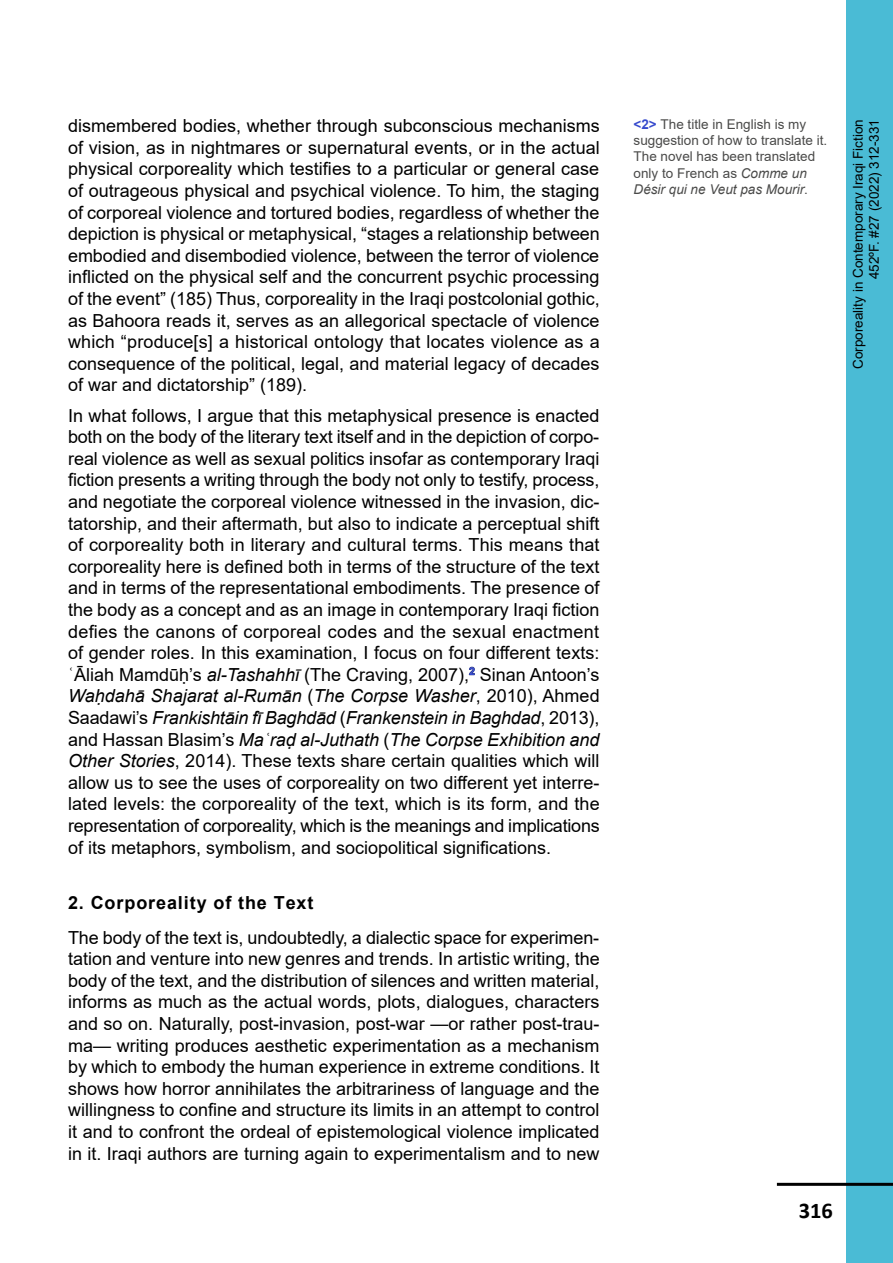
<style>
.page{position:relative;width:893px;height:1263px;background:#fff}
.page>*{position:absolute;margin:0;border:0;box-sizing:border-box;transform-origin:0 0}
.t1{font:700 22.5px "Calibri";color:#000}
.t2{font:18px/21.6px "Arial";color:#000;text-align:justify}
.t3{font:700 18px "Arial";letter-spacing:.05em;color:#000}
.t4{font:13.5px/16.2px "Arial";color:#4a4a49}
.t5{font:13.5px/16.2px "Arial";color:#000;text-align:right}
.s1{font-style:italic}
.s2{font-weight:700;color:#374bcd}
</style>
<div class="page">
<div style="left:846px;top:0;width:47px;height:1263px;background:#4abbd5"></div>
<hr style="left:777px;top:1183px;width:116px;height:3px;background:#000">
<p class="t2" style="left:68px;top:115px;width:533px">dismembered bodies, whether through subconscious mechanisms of vision, as in nightmares or supernatural events, or in the actual physical corporeality which testifies to a particular or general case of outrageous physical and psychical violence. To him, the staging of corporeal violence and tortured bodies, regardless of whether the depiction is physical or metaphysical, “stages a relationship between embodied and disembodied violence, between the terror of violence inflicted on the physical self and the concurrent psychic processing of the event” (185) Thus, corporeality in the Iraqi postcolonial gothic, as Bahoora reads it, serves as an allegorical spectacle of violence which “produce[s] a historical ontology that locates violence as a consequence of the political, legal, and material legacy of decades of war and dictatorship” (189).</p>
<p class="t2" style="left:68px;top:404px;width:533px">In what follows, I argue that this metaphysical presence is enacted both on the body of the literary text itself and in the depiction of corpo&shy;real violence as well as sexual politics insofar as contemporary Iraqi fiction presents a writing through the body not only to testify, process, and negotiate the corporeal violence witnessed in the invasion, dic&shy;tatorship, and their aftermath, but also to indicate a perceptual shift of corporeality both in literary and cultural terms. This means that corporeality here is defined both in terms of the structure of the text and in terms of the representational embodiments. The presence of the body as a concept and as an image in contemporary Iraqi fiction defies the canons of corporeal codes and the sexual enactment of gender roles. In this examination, I focus on four different texts: ʿĀliah Mamdūḥ’s <span class="s1">al-Tashahhī</span> (The Craving, 2007),<sup>2</sup> Sinan Antoon’s <span class="s1">Waḥdahā Shajarat al-Rumān</span> (<span class="s1">The Corpse Washer</span>, 2010), Ahmed Saadawi’s <span class="s1">Frankishtāin fī Baghdād</span> (<span class="s1">Frankenstein in Baghdad</span>, 2013), and Hassan Blasim’s <span class="s1">Maʿraḍ al-Juthath</span> (<span class="s1">The Corpse Exhibition and Other Stories</span>, 2014). These texts share certain qualities which will allow us to see the uses of corporeality on two different yet interre&shy;lated levels: the corporeality of the text, which is its form, and the representation of corporeality, which is the meanings and implications of its metaphors, symbolism, and sociopolitical significations.</p>
<p class="t3" style="left:68px;top:890px;width:247px">2. Corporeality of the Text</p>
<p class="t2" style="left:68px;top:926px;width:533px">The body of the text is, undoubtedly, a dialectic space for experimen&shy;tation and venture into new genres and trends. In artistic writing, the body of the text, and the distribution of silences and written material, informs as much as the actual words, plots, dialogues, characters and so on. Naturally, post-invasion, post-war —or rather post-trau&shy;ma— writing produces aesthetic experimentation as a mechanism by which to embody the human experience in extreme conditions. It shows how horror annihilates the arbitrariness of language and the willingness to confine and structure its limits in an attempt to control it and to confront the ordeal of epistemological violence implicated in it. Iraqi authors are turning again to experimentalism and to new</p>
<p class="t4" style="left:634px;top:116px;width:195px"><span class="s2">&lt;2&gt;</span> The title in English is my suggestion of how to translate it.<br>The novel has been translated only to French as <span class="s1">Comme un<br>Désir qui ne Veut pas Mourir</span>.</p>
<p class="t5" style="left:850px;top:369px;width:251px;rotate:-90deg">Corporeality in Contemporary Iraqi Fiction<br>452ºF. #27 (2022) 312-331</p>
<p class="t1" style="left:799px;top:1195px;width:36px">316</p>
</div>
